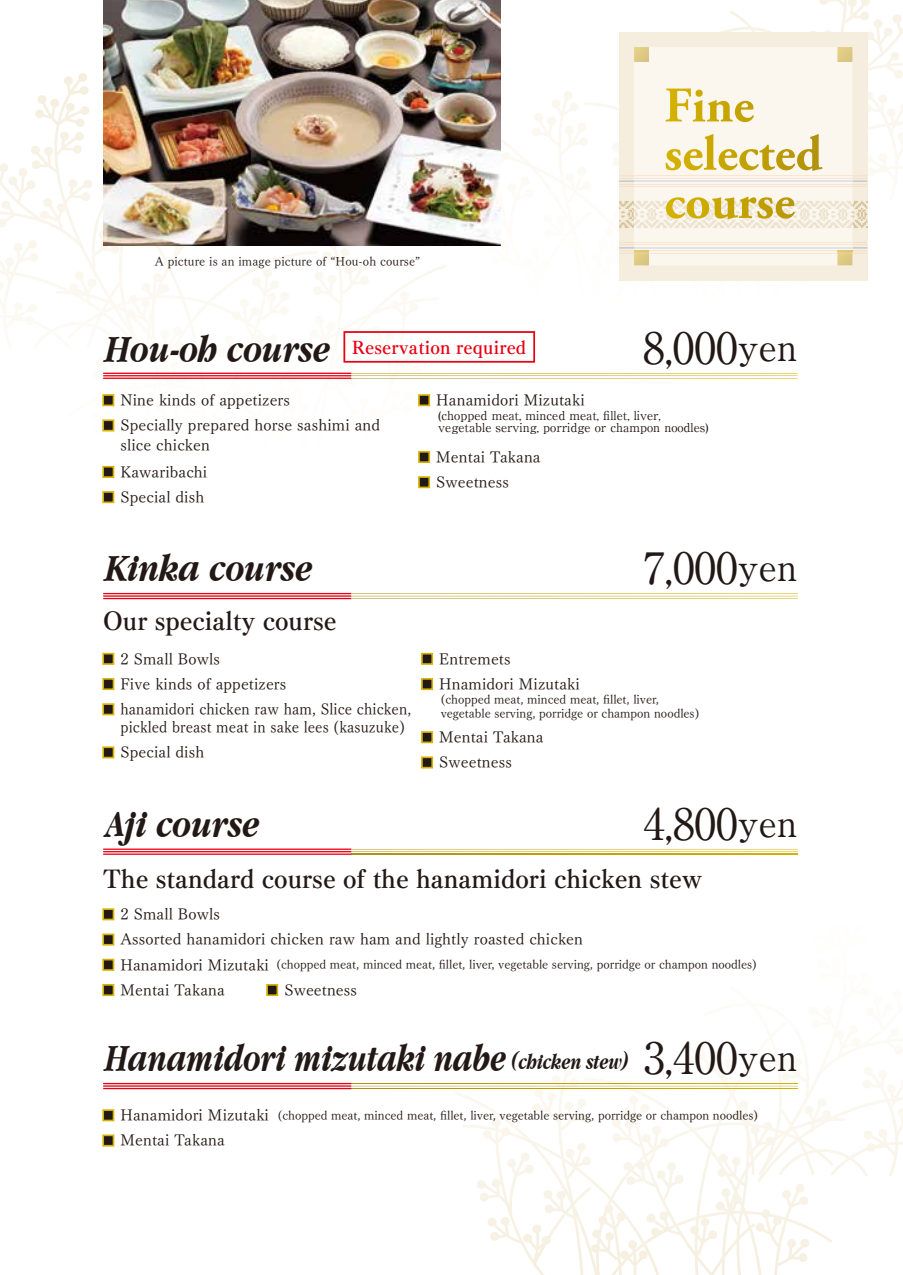
<style>
.page{position:relative;width:903px;height:1275px;background:#fff}
.page>*{position:absolute;margin:0;border:0;box-sizing:border-box;transform-origin:0 0}
.t1{font:43.23px "Ryumin Pro";color:#221815}
.t2{font:italic 700 40.25px "Apple Garamond";color:#221815;scale:.92 1}
.t3{font:italic 700 40.25px "Apple Garamond";color:#221815}
.t4{font:24.5px "Tsuku Min Pro B";color:#221815}
.t5{font:17.5px "Tsuku Min Pro B";letter-spacing:.01em;color:#e60012}
.t6{font:15.75px/25.2px "Tsuku Min Pro R";letter-spacing:.01em;color:#221815}
.t7{font:15.75px/17.5px "Tsuku Min Pro R";letter-spacing:.01em;color:#221815;scale:.94 1}
.t8{font:12.25px/14px "Tsuku Min Pro R";color:#221815}
.t9{font:12.25px/12.2px "Ryumin Pro";color:#221815}
.s1{font-size:36.23px}
.s2{font-size:15.75px}
.s3{font-size:22.75px}
.s4{font-family:"Ryumin Pro";font-weight:400;font-style:normal;font-size:43.23px}
.s5{font-family:"Ryumin Pro";font-weight:400;font-style:normal;font-size:36.23px}
</style>
<div class="page">
<svg style="left:0;top:73px;width:82px;height:154px"></svg>
<img style="left:103px;top:0;width:397px;height:245px">
<div style="left:619px;top:32px;width:248px;height:248px;background:#f5eede"></div>
<svg style="left:852px;top:178px;width:15px;height:9px"></svg>
<svg style="left:619px;top:178px;width:15px;height:9px"></svg>
<div style="left:634px;top:47px;width:218px;height:218px;background:#fbf7ef"></div>
<hr style="left:634px;top:186px;width:218px;height:1px;background:#fae6ce">
<hr style="left:634px;top:184px;width:218px;height:1px;background:#fae6ce">
<hr style="left:634px;top:180px;width:218px;height:2px;background:#e1e3eb">
<hr style="left:634px;top:178px;width:218px;height:1px;background:#fae6ce">
<hr style="left:634px;top:176px;width:218px;height:1px;background:#fae6ce">
<hr style="left:649px;top:253px;width:188px;height:1px;background:#fae6ce">
<hr style="left:649px;top:251px;width:188px;height:1px;background:#fae6ce">
<hr style="left:634px;top:247px;width:218px;height:2px;background:#e1e3eb">
<hr style="left:634px;top:245px;width:218px;height:1px;background:#fae6ce">
<hr style="left:634px;top:242px;width:218px;height:1px;background:#fae6ce">
<svg style="left:619px;top:242px;width:30px;height:23px"></svg>
<svg style="left:837px;top:242px;width:30px;height:23px"></svg>
<svg style="left:634px;top:47px;width:15px;height:15px"></svg>
<svg style="left:718px;top:0;width:185px;height:79px"></svg>
<svg style="left:351px;top:373px;width:447px;height:6px"></svg>
<hr style="left:103px;top:373px;width:248px;height:1px;background:#e60012">
<hr style="left:103px;top:375px;width:248px;height:1px;background:#e60012">
<hr style="left:103px;top:378px;width:248px;height:1px;background:#e60012">
<svg style="left:665px;top:88px;width:89px;height:34px;background:#eadb9a"></svg>
<svg style="left:665px;top:134px;width:157px;height:37px;background:#e8dba3"></svg>
<svg style="left:619px;top:197px;width:248px;height:31px"></svg>
<svg style="left:351px;top:1037px;width:493px;height:55px"></svg>
<svg style="left:351px;top:1088px;width:447px;height:1px"></svg>
<hr style="left:103px;top:1083px;width:248px;height:1px;background:#e60012">
<hr style="left:103px;top:1085px;width:248px;height:2px;background:#e60012">
<hr style="left:103px;top:1088px;width:248px;height:1px;background:#e60012">
<svg style="left:351px;top:593px;width:447px;height:6px"></svg>
<hr style="left:103px;top:593px;width:248px;height:1px;background:#e60012">
<hr style="left:103px;top:595px;width:248px;height:2px;background:#e60012">
<hr style="left:103px;top:598px;width:248px;height:1px;background:#e60012">
<svg style="left:351px;top:849px;width:447px;height:3px"></svg>
<svg style="left:351px;top:854px;width:447px;height:1px"></svg>
<hr style="left:103px;top:848px;width:248px;height:2px;background:#e60012">
<hr style="left:103px;top:851px;width:248px;height:1px;background:#e60012">
<hr style="left:103px;top:853px;width:248px;height:2px;background:#e60012">
<div style="left:343px;top:331px;width:192px;height:32px;border:2px solid #e60012"></div>
<div style="left:102px;top:394px;width:12px;height:12px;background:#221815;border:2px solid #d5b200"></div>
<div style="left:102px;top:419px;width:12px;height:12px;background:#221815;border:2px solid #d5b200"></div>
<div style="left:102px;top:466px;width:12px;height:12px;background:#221815;border:2px solid #d5b200"></div>
<div style="left:102px;top:678px;width:12px;height:12px;background:#221815;border:2px solid #d5b200"></div>
<div style="left:102px;top:491px;width:12px;height:12px;background:#221815;border:2px solid #d5b200"></div>
<div style="left:418px;top:394px;width:12px;height:12px;background:#221815;border:2px solid #d5b200"></div>
<div style="left:418px;top:451px;width:12px;height:12px;background:#221815;border:2px solid #d5b200"></div>
<div style="left:418px;top:476px;width:12px;height:12px;background:#221815;border:2px solid #d5b200"></div>
<div style="left:102px;top:653px;width:12px;height:12px;background:#221815;border:2px solid #d5b200"></div>
<div style="left:421px;top:653px;width:12px;height:12px;background:#221815;border:2px solid #d5b200"></div>
<div style="left:102px;top:703px;width:12px;height:12px;background:#221815;border:2px solid #d5b200"></div>
<div style="left:102px;top:746px;width:12px;height:12px;background:#221815;border:2px solid #d5b200"></div>
<div style="left:102px;top:933px;width:12px;height:13px;background:#221815;border:2px solid #d5b200"></div>
<div style="left:102px;top:908px;width:12px;height:12px;background:#221815;border:2px solid #d5b200"></div>
<div style="left:102px;top:984px;width:12px;height:12px;background:#221815;border:2px solid #d5b200"></div>
<div style="left:266px;top:984px;width:12px;height:12px;background:#221815;border:2px solid #d5b200"></div>
<div style="left:102px;top:959px;width:12px;height:12px;background:#221815;border:2px solid #d5b200"></div>
<div style="left:102px;top:1134px;width:12px;height:12px;background:#221815;border:2px solid #d5b200"></div>
<div style="left:102px;top:1109px;width:12px;height:12px;background:#221815;border:2px solid #d5b200"></div>
<div style="left:421px;top:678px;width:12px;height:12px;background:#221815;border:2px solid #d5b200"></div>
<div style="left:421px;top:731px;width:12px;height:12px;background:#221815;border:2px solid #d5b200"></div>
<div style="left:421px;top:756px;width:12px;height:12px;background:#221815;border:2px solid #d5b200"></div>
<p class="t8" style="left:155px;top:252px;width:267px">A picture is an image picture of “Hou-oh course”</p>
<h2 class="t3" style="left:105px;top:325px;width:227px">Hou-oh course</h2>
<h1 class="t1" style="left:643px;top:314px;width:156px">8,000<span class="s1">yen</span></h1>
<p class="t5" style="left:352px;top:333px;width:176px">Reservation required</p>
<p class="t6" style="left:120px;top:386px;width:261px">Nine kinds of appetizers<br>Specially prepared horse sashimi and</p>
<p class="t6" style="left:120px;top:429px;width:91px;line-height:27.1px">slice chicken<br>Kawaribachi</p>
<p class="t6" style="left:436px;top:386px;width:150px">Hanamidori Mizutaki</p>
<p class="t9" style="left:438px;top:408px;width:272px">(chopped meat, minced meat, fillet, liver, vegetable serving, porridge or champon noodles)</p>
<p class="t6" style="left:436px;top:442px;width:106px">Mentai Takana<br>Sweetness</p>
<p class="t6" style="left:120px;top:482px;width:85px">Special dish</p>
<h2 class="t3" style="left:105px;top:544px;width:210px">Kinka course</h2>
<h3 class="t4" style="left:103px;top:602px;width:235px">Our specialty course</h3>
<h1 class="t1" style="left:643px;top:534px;width:156px">7,000<span class="s1">yen</span></h1>
<p class="t6" style="left:120px;top:644px;width:101px">2 Small Bowls</p>
<p class="t6" style="left:439px;top:644px;width:73px">Entremets</p>
<p class="t7" style="left:120px;top:698px;width:311px">hanamidori chicken raw ham, Slice chicken, pickled breast meat in sake lees (kasuzuke)</p>
<p class="t6" style="left:120px;top:738px;width:85px">Special dish</p>
<p class="t6" style="left:120px;top:669px;width:167px">Five kinds of appetizers</p>
<p class="t6" style="left:439px;top:669px;width:142px">Hnamidori Mizutaki</p>
<p class="t8" style="left:441px;top:690px;width:260px">(chopped meat, minced meat, fillet, liver, vegetable serving, porridge or champon noodles)</p>
<p class="t6" style="left:439px;top:723px;width:106px">Mentai Takana<br>Sweetness</p>
<h2 class="t3" style="left:105px;top:800px;width:156px">Aji course</h2>
<h1 class="t1" style="left:643px;top:790px;width:156px">4,800<span class="s1">yen</span></h1>
<h3 class="t4" style="left:103px;top:860px;width:600px">The standard course of the hanamidori chicken stew</h3>
<p class="t6" style="left:120px;top:900px;width:101px">2 Small Bowls</p>
<p class="t6" style="left:120px;top:925px;width:464px">Assorted hanamidori chicken raw ham and lightly roasted chicken</p>
<p class="t8" style="left:120px;top:956px;width:638px"><span class="s2">Hanamidori Mizutaki</span> (chopped meat, minced meat, fillet, liver, vegetable serving, porridge or champon noodles)</p>
<p class="t6" style="left:120px;top:975px;width:106px">Mentai Takana</p>
<p class="t6" style="left:284px;top:975px;width:74px">Sweetness</p>
<h2 class="t2" style="left:105px;top:1034px;width:754px">Hanamidori mizutaki nabe <span class="s3">(chicken stew)</span> <span class="s4">3,400</span><span class="s5">yen</span></h2>
<p class="t8" style="left:120px;top:1107px;width:639px"><span class="s2">Hanamidori Mizutaki</span> (chopped meat, minced meat, fillet, liver, vegetable serving, porridge or champon noodles)</p>
<p class="t6" style="left:120px;top:1126px;width:106px">Mentai Takana</p>
</div>
